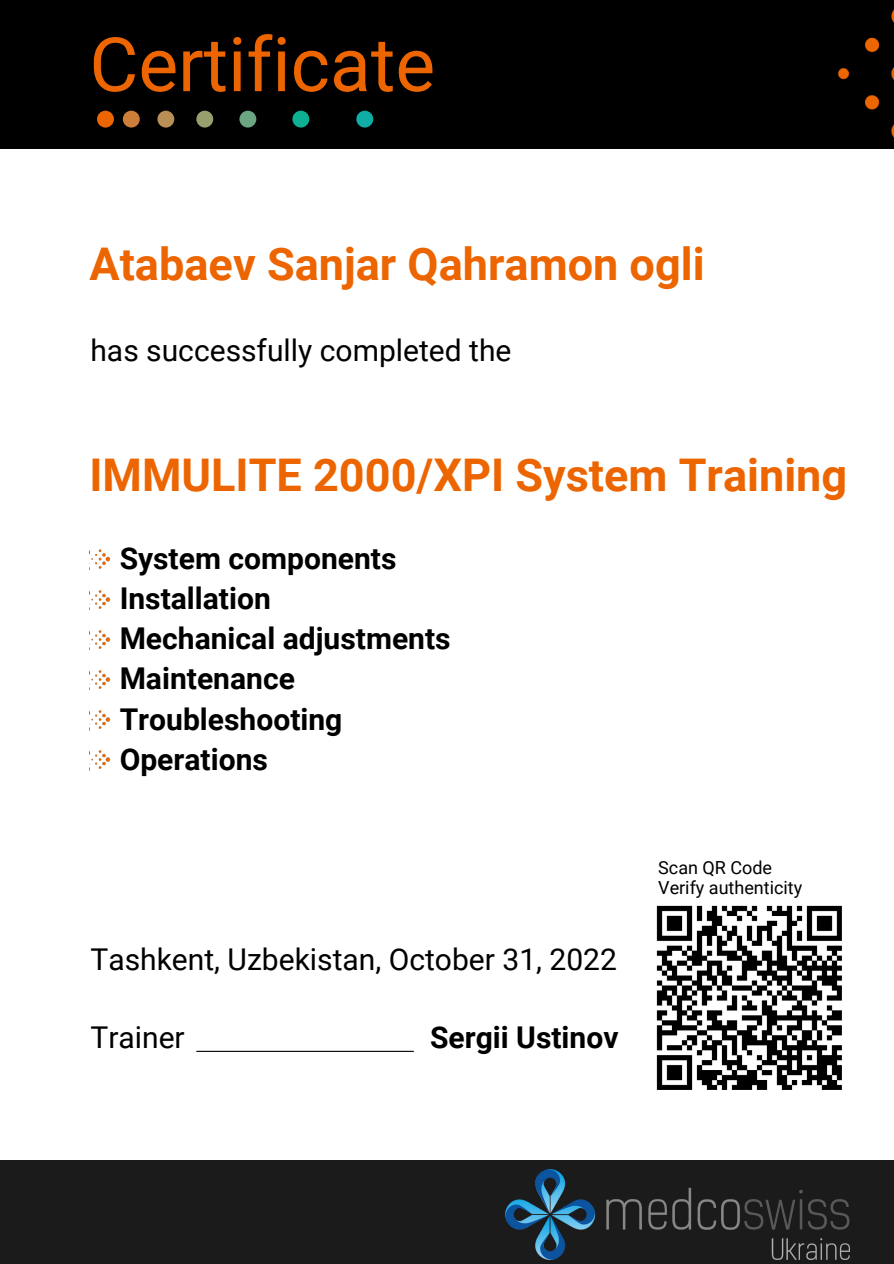
<style>
.page{position:relative;width:894px;height:1264px;background:#fff}
.page>*{position:absolute;margin:0;border:0;box-sizing:border-box;transform-origin:0 0}
.t1{font:75px "Roboto";color:#ec6501}
.t2{font:700 45px "Roboto";color:#ec6501}
.t3{font:700 30px/40.2px "Roboto";color:#000}
.t4{font:30px "Roboto";color:#000}
.t5{font:18px "Roboto";color:#000}
</style>
<div class="page">
<div style="left:0;top:0;width:893px;height:149px;background:#000"></div>
<div style="left:97px;top:111px;width:17px;height:17px;background:#ec6501;border-radius:50%"></div>
<div style="left:123px;top:111px;width:17px;height:17px;background:#cd7f39;border-radius:50%"></div>
<div style="left:157px;top:111px;width:17px;height:17px;background:#b89055;border-radius:50%"></div>
<div style="left:196px;top:111px;width:17px;height:17px;background:#989f6c;border-radius:50%"></div>
<div style="left:239px;top:111px;width:17px;height:17px;background:#6ca582;border-radius:50%"></div>
<div style="left:292px;top:111px;width:17px;height:17px;background:#0db093;border-radius:50%"></div>
<div style="left:356px;top:111px;width:17px;height:17px;background:#0eada5;border-radius:50%"></div>
<div style="left:0;top:1160px;width:893px;height:103px;background:#1b1b1b"></div>
<img style="left:505px;top:1169px;width:343px;height:90px">
<img style="left:837px;top:11px;width:56px;height:126px">
<img style="left:89px;top:549px;width:21px;height:20px">
<img style="left:89px;top:590px;width:21px;height:19px">
<img style="left:89px;top:630px;width:21px;height:19px">
<img style="left:89px;top:670px;width:21px;height:20px">
<img style="left:89px;top:710px;width:21px;height:20px">
<img style="left:89px;top:750px;width:21px;height:20px">
<hr style="left:196px;top:1050px;width:217px;height:1px;background:#000">
<img style="left:656px;top:905px;width:186px;height:185px">
<h1 class="t1" style="left:89px;top:22px;width:347px">Certificate</h1>
<h2 class="t2" style="left:89px;top:238px;width:616px">Atabaev Sanjar Qahramon ogli</h2>
<p class="t4" style="left:90px;top:333px;width:422px">has successfully completed the</p>
<h2 class="t2" style="left:89px;top:449px;width:759px">IMMULITE 2000/XPI System Training</h2>
<p class="t3" style="left:120px;top:538px;width:332px">System components<br>Installation<br>Mechanical adjustments<br>Maintenance<br>Troubleshooting<br>Operations</p>
<p class="t4" style="left:90px;top:941px;width:528px">Tashkent, Uzbekistan, October 31, 2022</p>
<p class="t4" style="left:90px;top:1020px;width:96px">Trainer</p>
<p class="t3" style="left:430px;top:1017px;width:190px">Sergii Ustinov</p>
<p class="t5" style="left:658px;top:857px;width:115px">Scan QR Code</p>
<p class="t5" style="left:658px;top:876px;width:146px">Verify authenticity</p>
</div>
